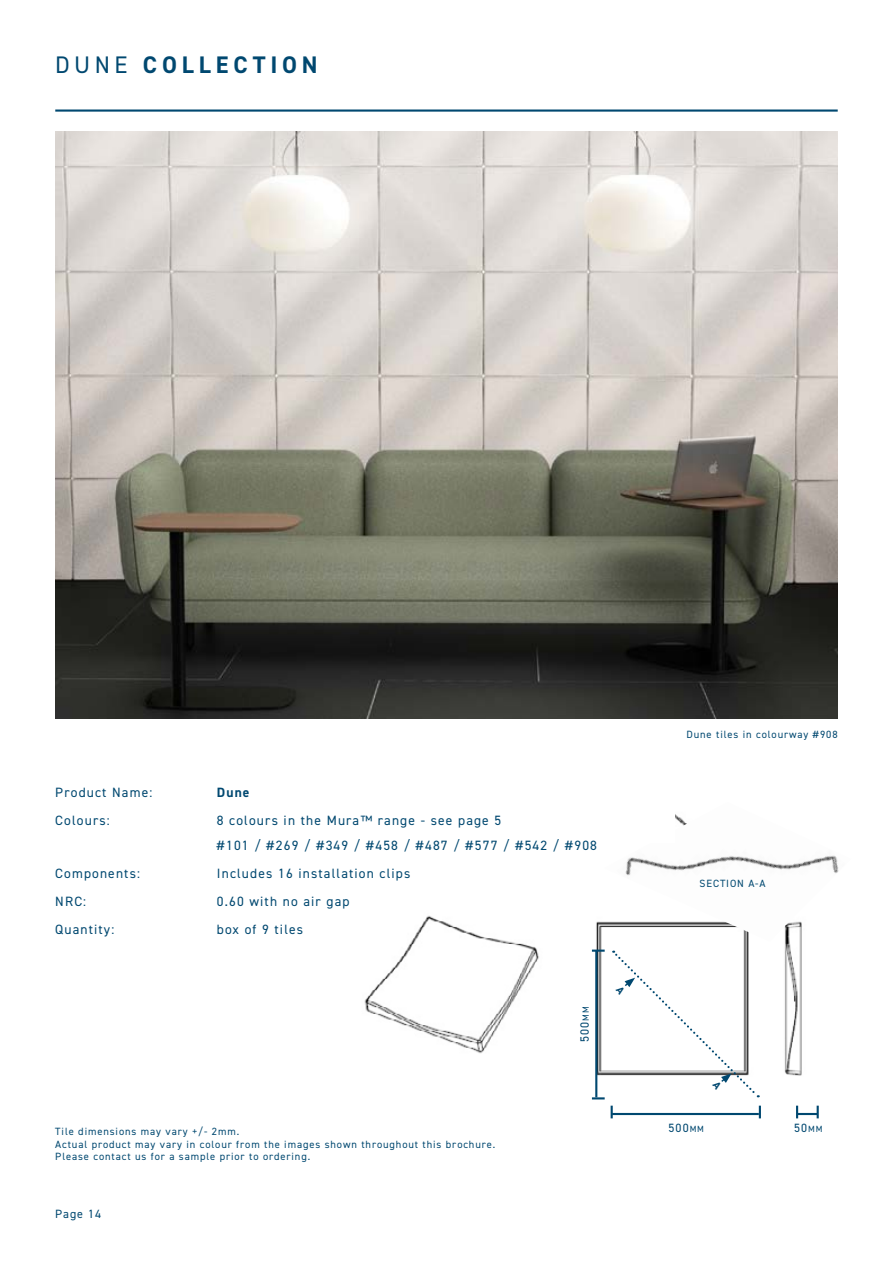
<style>
.page{position:relative;width:893px;height:1263px;background:#fff}
.page>*{position:absolute;margin:0;border:0;box-sizing:border-box;transform-origin:0 0}
.t1{font:700 24px "DIN2014";letter-spacing:.2em;color:#004870}
.t2{font:13.5px/24px "DIN2014";letter-spacing:.085em;color:#004870}
.t3{font:700 13.5px "DIN2014";color:#004870}
.t4{font:12px "DIN2014";letter-spacing:.085em;color:#004870}
.t5{font:10.5px/12.6px "DIN2014";letter-spacing:.085em;color:#004870}
.s1{font-weight:400}
.s2{font-size:9px}
</style>
<div class="page">
<img style="left:55px;top:132px;width:783px;height:587px">
<hr style="left:55px;top:109px;width:783px;height:3px;background:#004870">
<img style="left:364px;top:915px;width:438px;height:178px">
<hr style="left:595px;top:951px;width:2px;height:146px;background:#004870">
<svg style="left:592px;top:949px;width:13px;height:3px"></svg>
<svg style="left:592px;top:1097px;width:13px;height:2px"></svg>
<hr style="left:612px;top:1113px;width:147px;height:2px;background:#004870">
<svg style="left:759px;top:1106px;width:2px;height:12px"></svg>
<svg style="left:611px;top:1106px;width:2px;height:12px"></svg>
<hr style="left:797px;top:1113px;width:21px;height:2px;background:#004870">
<svg style="left:796px;top:1106px;width:2px;height:12px"></svg>
<svg style="left:817px;top:1106px;width:2px;height:12px"></svg>
<img style="left:604px;top:814px;width:235px;height:127px">
<div style="left:618px;top:775px;width:56px;height:68px;background:#fff"></div>
<svg style="left:613px;top:951px;width:146px;height:147px"></svg>
<h1 class="t1" style="left:55px;top:48px;width:264px"><span class="s1">DUNE</span> COLLECTION</h1>
<p class="t2" style="left:55px;top:780px;width:99px">Product Name:</p>
<p class="t3" style="left:217px;top:783px;width:34px">Dune</p>
<p class="t2" style="left:55px;top:808px;width:56px">Colours:</p>
<p class="t2" style="left:217px;top:808px;width:382px">8 colours in the Mura™ range - see page 5<br>#101 / #269 / #349 / #458 / #487 / #577 / #542 / #908</p>
<p class="t2" style="left:55px;top:861px;width:86px">Components:</p>
<p class="t2" style="left:217px;top:861px;width:195px">Includes 16 installation clips</p>
<p class="t2" style="left:55px;top:889px;width:32px">NRC:</p>
<p class="t2" style="left:217px;top:889px;width:134px">0.60 with no air gap</p>
<p class="t2" style="left:55px;top:917px;width:61px">Quantity:</p>
<p class="t2" style="left:217px;top:917px;width:88px">box of 9 tiles</p>
<p class="t5" style="left:55px;top:1125px;width:442px">Tile dimensions may vary +/- 2mm.<br>Actual product may vary in colour from the images shown throughout this brochure.<br>Please contact us for a sample prior to ordering.</p>
<p class="t4" style="left:55px;top:1207px;width:47px">Page 14</p>
<p class="t4" style="left:577px;top:1042px;width:37px;rotate:-90deg">500<span class="s2">MM</span></p>
<p class="t5" style="left:686px;top:727px;width:153px">Dune tiles in colourway #908</p>
<p class="t5" style="left:700px;top:877px;width:67px">SECTION A-A</p>
<p class="t4" style="left:669px;top:1120px;width:37px">500<span class="s2">MM</span></p>
<p class="t4" style="left:794px;top:1120px;width:30px">50<span class="s2">MM</span></p>
</div>
